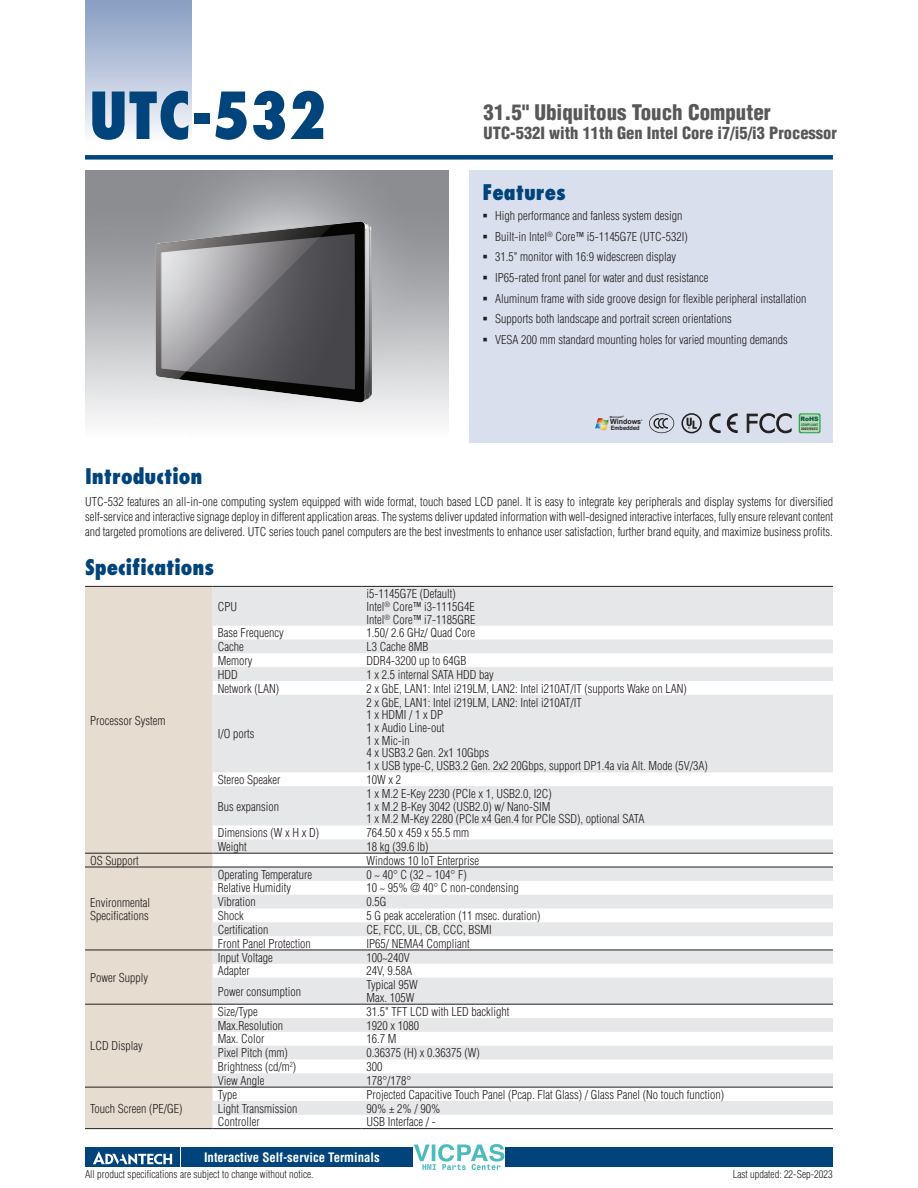
<style>
.page{position:relative;width:918px;height:1188px;background:#fff}
.page>*{position:absolute;margin:0;border:0;box-sizing:border-box;transform-origin:0 0}
.t1{font:800 condensed 63px "Futura";color:#00447b}
.t2{font:800 condensed 21px "Futura";color:#00447b}
.t3{font:900 condensed 21px "Helvetica";color:#57585a}
.t4{font:900 condensed 16.5px "Helvetica";color:#57585a}
.t5{font:700 condensed 12.75px "Helvetica";color:#fff}
.t6{font:300 condensed 12px/12.8px "Helvetica";color:#231f20}
.t7{font:300 condensed 10.5px "Helvetica";color:#231f20}
.t8{font:700 7.35px "Arial";color:#231f20}
.t9{font:900 6px "Arial";color:#0c5447}
.t10{font:700 5.85px "Helvetica";color:#231f20;scale:.95 1}
.t11{font:700 condensed 3.3px "Helvetica";color:#231f20;scale:1.11 1}
.t12{font:700 condensed 3.3px "Helvetica";color:#0c6a39;scale:1.05 1}
.t13{font:700 2.7px "Arial";color:#231f20}
.t14{font:700 1.95px "Arial";color:#231f20}
</style>
<div class="page">
<div style="left:85px;top:155px;width:748px;height:5px;background:#00447b"></div>
<div style="left:85px;top:0;width:106px;height:143px;background:linear-gradient(to bottom,#849bc1,#f9fafc)"></div>
<div style="left:182px;top:1147px;width:651px;height:20px;background:#00447b"></div>
<div style="left:85px;top:1147px;width:95px;height:20px;background:#00447b"></div>
<svg style="left:93px;top:1151px;width:79px;height:14px"></svg>
<div style="left:470px;top:170px;width:363px;height:272px;background:#d9dfec"></div>
<img style="left:156px;top:221px;width:216px;height:182px">
<div style="left:85px;top:587px;width:128px;height:541px;background:#e6dccf"></div>
<svg style="left:213px;top:587px;width:620px;height:528px;fill:#e6e7e9"></svg>
<hr style="left:85px;top:1128px;width:128px;height:1px;background:#231f20">
<hr style="left:213px;top:586px;width:148px;height:1px;background:#231f20">
<hr style="left:361px;top:586px;width:472px;height:1px;background:#231f20">
<hr style="left:361px;top:853px;width:472px;height:1px;background:#231f20">
<hr style="left:361px;top:867px;width:472px;height:1px;background:#231f20">
<hr style="left:85px;top:853px;width:128px;height:1px;background:#231f20">
<hr style="left:213px;top:853px;width:148px;height:1px;background:#231f20">
<hr style="left:85px;top:867px;width:128px;height:1px;background:#231f20">
<hr style="left:213px;top:867px;width:148px;height:1px;background:#231f20">
<hr style="left:85px;top:586px;width:128px;height:1px;background:#231f20">
<hr style="left:85px;top:950px;width:128px;height:1px;background:#231f20">
<hr style="left:213px;top:950px;width:148px;height:1px;background:#231f20">
<hr style="left:361px;top:950px;width:472px;height:1px;background:#231f20">
<hr style="left:85px;top:1004px;width:128px;height:1px;background:#231f20">
<hr style="left:213px;top:1004px;width:148px;height:1px;background:#231f20">
<hr style="left:361px;top:1004px;width:472px;height:1px;background:#231f20">
<hr style="left:85px;top:1087px;width:128px;height:1px;background:#231f20">
<hr style="left:213px;top:1087px;width:148px;height:1px;background:#231f20">
<hr style="left:361px;top:1087px;width:472px;height:1px;background:#231f20">
<hr style="left:213px;top:1128px;width:148px;height:1px;background:#231f20">
<hr style="left:361px;top:1128px;width:472px;height:1px;background:#231f20">
<svg style="left:799px;top:413px;width:22px;height:20px"></svg>
<div style="left:800px;top:414px;width:19px;height:18px;background:#b8dbb4;border-radius:2px"></div>
<svg style="left:649px;top:413px;width:25px;height:20px"></svg>
<svg style="left:709px;top:413px;width:12px;height:20px"></svg>
<svg style="left:727px;top:413px;width:11px;height:20px"></svg>
<svg style="left:746px;top:413px;width:46px;height:21px"></svg>
<div style="left:681px;top:413px;width:21px;height:20px;border:2px solid #231f20;border-radius:50%"></div>
<svg style="left:687px;top:418px;width:10px;height:11px"></svg>
<svg style="left:595px;top:418px;width:14px;height:13px"></svg>
<img style="left:413px;top:1144px;width:92px;height:27px">
<h1 class="t1" style="left:89px;top:76px;width:239px">UTC-532</h1>
<h2 class="t3" style="left:484px;top:99px;width:289px">31.5" Ubiquitous Touch Computer</h2>
<h3 class="t4" style="left:484px;top:123px;width:355px">UTC-532I with 11th Gen Intel Core i7/i5/i3 Processor</h3>
<h2 class="t2" style="left:482px;top:179px;width:85px">Features</h2>
<p class="t6" style="left:495px;top:205px;width:313px;line-height:20.7px">High performance and fanless system design<br>Built-in Intel<sup>®</sup> Core™ i5-1145G7E (UTC-532I)<br>31.5" monitor with 16:9 widescreen display<br>IP65-rated front panel for water and dust resistance<br>Aluminum frame with side groove design for flexible peripheral installation Supports both landscape and portrait screen orientations<br>VESA 200 mm standard mounting holes for varied mounting demands</p>
<p class="t13" style="left:610px;top:415px;width:15px">Microsoft<sup>®</sup></p>
<p class="t8" style="left:610px;top:416px;width:33px">Windows</p>
<p class="t14" style="left:641px;top:419px;width:3px">®</p>
<p class="t10" style="left:611px;top:424px;width:32px">Embedded</p>
<p class="t9" style="left:801px;top:415px;width:20px">RoHS</p>
<p class="t12" style="left:801px;top:422px;width:18px">COMPLIANT</p>
<p class="t11" style="left:801px;top:427px;width:17px">2002/95/EC</p>
<h2 class="t2" style="left:85px;top:463px;width:119px">Introduction</h2>
<p class="t6" style="left:85px;top:494px;width:750px;line-height:15px;text-align:justify">UTC-532 features an all-in-one computing system equipped with wide format, touch based LCD panel. It is easy to integrate key peripherals and display systems for diversified self-service and interactive signage deploy in different application areas. The systems deliver updated information with well-designed interactive interfaces, fully ensure relevant content and targeted promotions are delivered. UTC series touch panel computers are the best investments to enhance user satisfaction, further brand equity, and maximize business profits.</p>
<h2 class="t2" style="left:85px;top:554px;width:131px">Specifications</h2>
<p class="t6" style="left:90px;top:714px;width:77px">Processor System</p>
<p class="t6" style="left:218px;top:600px;width:21px">CPU</p>
<p class="t6" style="left:367px;top:587px;width:110px">i5-1145G7E (Default)<br>Intel<sup>®</sup> Core™ i3-1115G4E<br>Intel<sup>®</sup> Core™ i7-1185GRE</p>
<p class="t6" style="left:218px;top:627px;width:67px">Base Frequency</p>
<p class="t6" style="left:367px;top:627px;width:110px">1.50/ 2.6 GHz/ Quad Core</p>
<p class="t6" style="left:218px;top:640px;width:28px">Cache</p>
<p class="t6" style="left:367px;top:640px;width:63px">L3 Cache 8MB</p>
<p class="t6" style="left:218px;top:654px;width:36px">Memory</p>
<p class="t6" style="left:367px;top:654px;width:101px">DDR4-3200 up to 64GB</p>
<p class="t6" style="left:218px;top:668px;width:22px">HDD</p>
<p class="t6" style="left:367px;top:668px;width:129px">1 x 2.5 internal SATA HDD bay</p>
<p class="t6" style="left:218px;top:682px;width:63px">Network (LAN)</p>
<p class="t6" style="left:367px;top:682px;width:322px">2 x GbE, LAN1: Intel i219LM, LAN2: Intel i210AT/IT (supports Wake on LAN)</p>
<p class="t6" style="left:218px;top:728px;width:38px">I/O ports</p>
<p class="t6" style="left:367px;top:696px;width:343px">2 x GbE, LAN1: Intel i219LM, LAN2: Intel i210AT/IT<br>1 x HDMI / 1 x DP<br>1 x Audio Line-out<br>1 x Mic-in<br>4 x USB3.2 Gen. 2x1 10Gbps<br>1 x USB type-C, USB3.2 Gen. 2x2 20Gbps, support DP1.4a via Alt. Mode (5V/3A)</p>
<p class="t6" style="left:218px;top:773px;width:64px">Stereo Speaker</p>
<p class="t6" style="left:367px;top:773px;width:36px">10W x 2</p>
<p class="t6" style="left:218px;top:800px;width:63px">Bus expansion</p>
<p class="t6" style="left:367px;top:787px;width:279px">1 x M.2 E-Key 2230 (PCIe x 1, USB2.0, I2C)<br>1 x M.2 B-Key 3042 (USB2.0) w/ Nano-SIM<br>1 x M.2 M-Key 2280 (PCIe x4 Gen.4 for PCIe SSD), optional SATA</p>
<p class="t6" style="left:218px;top:826px;width:103px">Dimensions (W x H x D)</p>
<p class="t6" style="left:367px;top:826px;width:104px">764.50 x 459 x 55.5 mm</p>
<p class="t6" style="left:218px;top:840px;width:31px">Weight</p>
<p class="t6" style="left:367px;top:840px;width:63px">18 kg (39.6 lb)</p>
<p class="t6" style="left:90px;top:854px;width:50px">OS Support</p>
<p class="t6" style="left:367px;top:854px;width:114px">Windows 10 IoT Enterprise</p>
<p class="t6" style="left:90px;top:896px;width:61px">Environmental<br>Specifications</p>
<p class="t6" style="left:218px;top:868px;width:96px">Operating Temperature</p>
<p class="t6" style="left:367px;top:868px;width:102px">0 ~ 40° C (32 ~ 104° F)</p>
<p class="t6" style="left:218px;top:882px;width:75px">Relative Humidity</p>
<p class="t6" style="left:367px;top:882px;width:154px">10 ~ 95% @ 40° C non-condensing</p>
<p class="t6" style="left:218px;top:896px;width:39px">Vibration</p>
<p class="t6" style="left:367px;top:896px;width:21px">0.5G</p>
<p class="t6" style="left:218px;top:909px;width:27px">Shock</p>
<p class="t6" style="left:367px;top:909px;width:175px">5 G peak acceleration (11 msec. duration)</p>
<p class="t6" style="left:218px;top:923px;width:52px">Certification</p>
<p class="t6" style="left:367px;top:923px;width:127px">CE, FCC, UL, CB, CCC, BSMI</p>
<p class="t6" style="left:218px;top:937px;width:95px">Front Panel Protection</p>
<p class="t6" style="left:367px;top:937px;width:105px">IP65/ NEMA4 Compliant</p>
<p class="t6" style="left:90px;top:971px;width:59px">Power Supply</p>
<p class="t6" style="left:90px;top:1040px;width:54px">LCD Display</p>
<p class="t6" style="left:90px;top:1102px;width:94px">Touch Screen (PE/GE)</p>
<p class="t6" style="left:218px;top:951px;width:57px">Input Voltage</p>
<p class="t6" style="left:367px;top:951px;width:45px">100~240V</p>
<p class="t6" style="left:218px;top:965px;width:33px">Adapter</p>
<p class="t6" style="left:367px;top:965px;width:47px">24V, 9.58A</p>
<p class="t6" style="left:218px;top:985px;width:85px">Power consumption</p>
<p class="t6" style="left:367px;top:978px;width:53px">Typical 95W<br>Max. 105W</p>
<p class="t6" style="left:218px;top:1005px;width:41px">Size/Type</p>
<p class="t6" style="left:367px;top:1005px;width:144px">31.5" TFT LCD with LED backlight</p>
<p class="t6" style="left:218px;top:1019px;width:67px">Max.Resolution</p>
<p class="t6" style="left:367px;top:1019px;width:54px">1920 x 1080</p>
<p class="t6" style="left:218px;top:1033px;width:48px">Max. Color</p>
<p class="t6" style="left:367px;top:1033px;width:31px">16.7 M</p>
<p class="t6" style="left:218px;top:1047px;width:71px">Pixel Pitch (mm)</p>
<p class="t6" style="left:367px;top:1047px;width:115px">0.36375 (H) x 0.36375 (W)</p>
<p class="t6" style="left:218px;top:1060px;width:80px">Brightness (cd/m<sup>2</sup>)</p>
<p class="t6" style="left:367px;top:1060px;width:17px">300</p>
<p class="t6" style="left:218px;top:1074px;width:48px">View Angle</p>
<p class="t6" style="left:367px;top:1074px;width:46px">178°/178°</p>
<p class="t6" style="left:218px;top:1088px;width:21px">Type</p>
<p class="t6" style="left:367px;top:1088px;width:359px">Projected Capacitive Touch Panel (Pcap. Flat Glass) / Glass Panel (No touch function)</p>
<p class="t6" style="left:218px;top:1102px;width:81px">Light Transmission</p>
<p class="t6" style="left:367px;top:1102px;width:75px">90% ± 2% / 90%</p>
<p class="t6" style="left:218px;top:1116px;width:43px">Controller</p>
<p class="t6" style="left:367px;top:1116px;width:71px">USB Interface / -</p>
<p class="t5" style="left:204px;top:1149px;width:177px">Interactive Self-service Terminals</p>
<p class="t7" style="left:85px;top:1167px;width:230px">All product specifications are subject to change without notice.</p>
<p class="t7" style="left:733px;top:1167px;width:102px">Last updated: 22-Sep-2023</p>
</div>
